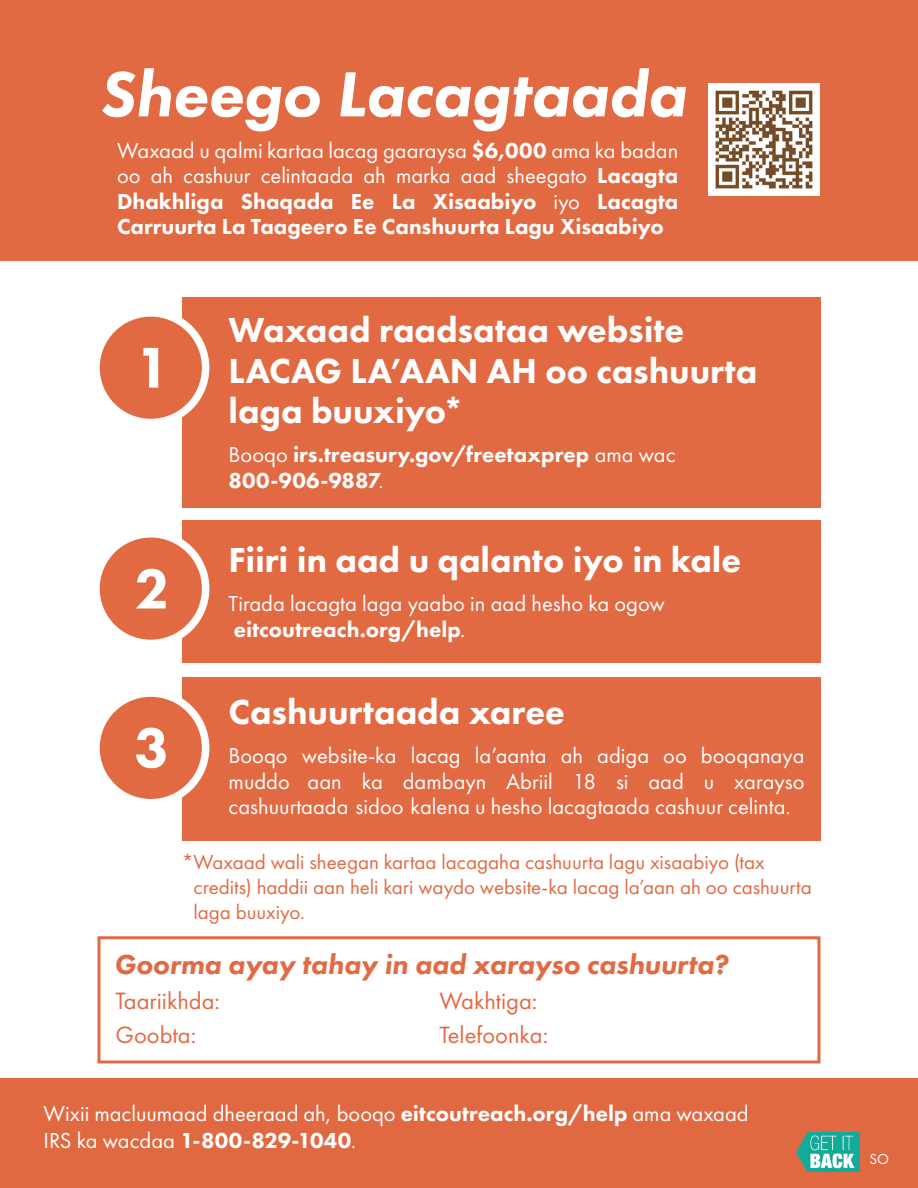
<style>
.page{position:relative;width:918px;height:1188px;background:#fff}
.page>*{position:absolute;margin:0;border:0;box-sizing:border-box;transform-origin:0 0}
.t1{font:italic 800 66px "Futura PT";letter-spacing:-.01em;color:#fff}
.t2{font:800 36px/40.5px "Futura PT";color:#fff}
.t3{font:italic 800 28.5px "Futura PT";color:#e26a43}
.t4{font:24.45px "Futura PT";color:#e26a43}
.t5{font:22.5px/25.5px "Futura PT";color:#fff}
.t6{font:800 22.5px/25.5px "Futura PT";letter-spacing:.005em;color:#fff;text-align:justify}
.t7{font:21px/25.2px "Futura PT";color:#e26a43}
.t8{font:15px "Futura PT";color:#fff}
.s1{font-weight:400}
.s2{font-weight:800}
</style>
<div class="page">
<div style="left:0;top:1078px;width:918px;height:110px;background:#e06942"></div>
<div style="left:0;top:0;width:918px;height:261px;background:#e26a43"></div>
<div style="left:98px;top:936px;width:722px;height:128px;border:3px solid #e26a43"></div>
<div style="left:183px;top:297px;width:638px;height:210px;background:#e26a43"></div>
<div style="left:183px;top:520px;width:638px;height:142px;background:#e26a43"></div>
<div style="left:183px;top:677px;width:638px;height:163px;background:#e26a43"></div>
<div style="left:96px;top:313px;width:110px;height:110px;background:#e26a43;border-radius:50%"></div>
<div style="left:92px;top:309px;width:117px;height:117px;border:8px solid #fff;border-radius:50%"></div>
<div style="left:96px;top:534px;width:110px;height:109px;background:#e26a43;border-radius:50%"></div>
<div style="left:92px;top:530px;width:117px;height:117px;border:8px solid #fff;border-radius:50%"></div>
<div style="left:96px;top:693px;width:110px;height:110px;background:#e26a43;border-radius:50%"></div>
<div style="left:92px;top:689px;width:117px;height:117px;border:8px solid #fff;border-radius:50%"></div>
<svg style="left:143px;top:348px;width:15px;height:40px"></svg>
<svg style="left:136px;top:569px;width:30px;height:39px"></svg>
<svg style="left:136px;top:728px;width:30px;height:40px"></svg>
<img style="left:797px;top:1133px;width:62px;height:39px">
<img style="left:708px;top:84px;width:112px;height:111px">
<h1 class="t1" style="left:99px;top:53px;width:589px">Sheego Lacagtaada</h1>
<p class="t6" style="left:117px;top:137px;width:563px"><span class="s1">Waxaad u qalmi kartaa lacag gaaraysa</span> $6,000 <span class="s1">ama ka badan oo ah cashuur celintaada ah marka aad sheegato</span> Lacagta Dhakhliga Shaqada Ee La Xisaabiyo <span class="s1">iyo</span> Lacagta Carruurta La Taageero Ee Canshuurta Lagu Xisaabiyo</p>
<h2 class="t2" style="left:229px;top:309px;width:530px">Waxaad raadsataa website<br>LACAG LA’AAN AH oo cashuurta laga buuxiyo*</h2>
<p class="t6" style="left:229px;top:441px;width:449px"><span class="s1">Booqo</span> irs.treasury.gov/freetaxprep <span class="s1">ama wac<br></span>800-906-9887<span class="s1">.</span></p>
<h2 class="t2" style="left:229px;top:540px;width:514px">Fiiri in aad u qalanto iyo in kale</h2>
<p class="t5" style="left:229px;top:591px;width:438px">Tirada lacagta laga yaabo in aad hesho ka ogow <span class="s2">eitcoutreach.org/help</span>.</p>
<h2 class="t2" style="left:229px;top:692px;width:338px">Cashuurtaada xaree</h2>
<p class="t5" style="left:229px;top:743px;width:578px;text-align:justify">Booqo website-ka lacag la’aanta ah adiga oo booqanaya muddo aan ka dambayn Abriil 18 si aad u xarayso cashuurtaada sidoo kalena u hesho lacagtaada cashuur celinta.</p>
<p class="t7" style="left:193px;top:849px;width:620px;text-indent:-12px">* Waxaad wali sheegan kartaa lacagaha cashuurta lagu xisaabiyo (tax credits) haddii aan heli kari waydo website-ka lacag la’aan ah oo cashuurta laga buuxiyo.</p>
<p class="t3" style="left:114px;top:946px;width:616px">Goorma ayay tahay in aad xarayso cashuurta?</p>
<p class="t4" style="left:116px;top:986px;width:106px">Taariikhda:</p>
<p class="t4" style="left:439px;top:986px;width:100px">Wakhtiga:</p>
<p class="t4" style="left:116px;top:1021px;width:82px">Goobta:</p>
<p class="t4" style="left:439px;top:1021px;width:110px">Telefoonka:</p>
<p class="t5" style="left:44px;top:1100px;width:707px;line-height:27px">Wixii macluumaad dheeraad ah, booqo <span class="s2">eitcoutreach.org/help</span> ama waxaad<br>IRS ka wacdaa <span class="s2">1-800-829-1040</span>.</p>
<p class="t8" style="left:869px;top:1150px;width:21px">SO</p>
</div>
